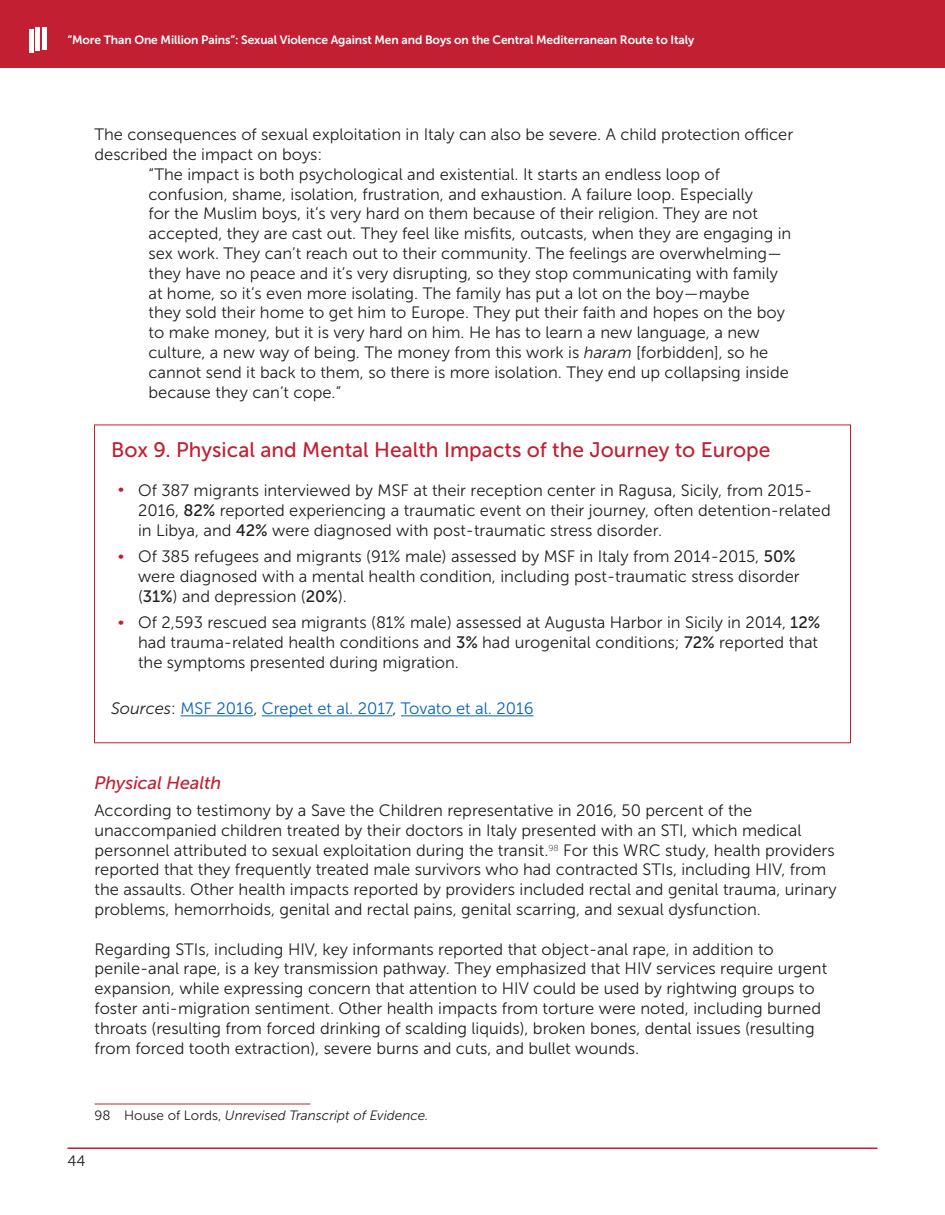
<style>
.page{position:relative;width:945px;height:1215px;background:#fff}
.page>*{position:absolute;margin:0;border:0;box-sizing:border-box;transform-origin:0 0}
.Red_Heading{font:21px "Museo Sans 500";color:#c21f32}
.Heading_4{font:italic 18px "Museo Sans 500";color:#c21f32}
.Indented_para_main_b{font:16.5px/19.8px "Museo Sans 300";color:#231f20}
.Body{font:16.5px/19.8px "Museo Sans 300";color:#231f20}
.MainBody{font:16.5px "Museo Sans 300";color:#0563c1}
.t1{font:15px "Museo Sans 300";color:#231f20}
.MainBody_Footnote{font:italic 13.5px "Museo Sans 300";color:#231f20}
.t2{font:12px "Museo Sans 700";letter-spacing:-.01em;color:#fff}
.s1{font-style:italic}
.s2{font-size:14.85px;color:#c21f32}
.s3{font-family:"Museo Sans 500"}
.s4{font-style:italic;color:#231f20}
.s5{color:#231f20}
.s6{font-style:normal}
</style>
<div class="page">
<div style="left:0;top:0;width:945px;height:68px;background:#c21f32"></div>
<div style="left:35px;top:28px;width:5px;height:23px;background:#fff"></div>
<div style="left:29px;top:29px;width:5px;height:24px;background:#fff"></div>
<div style="left:42px;top:27px;width:5px;height:22px;background:#fff"></div>
<hr style="left:68px;top:1148px;width:810px;height:1px;background:#c21f32">
<hr style="left:94px;top:1104px;width:216px;height:1px;background:#c21f32">
<hr style="left:181px;top:715px;width:72px;height:1px;background:#0563c1">
<hr style="left:262px;top:715px;width:130px;height:1px;background:#0563c1">
<hr style="left:401px;top:715px;width:133px;height:1px;background:#0563c1">
<p class="t2" style="left:68px;top:33px;width:628px">“More Than One Million Pains”: Sexual Violence Against Men and Boys on the Central Mediterranean Route to Italy</p>
<p class="Body" style="left:94px;top:125px;width:700px">The consequences of sexual exploitation in Italy can also be severe. A child protection officer described the impact on boys:</p>
<p class="Indented_para_main_b" style="left:148px;top:164px;width:644px">“The impact is both psychological and existential. It starts an endless loop of confusion, shame, isolation, frustration, and exhaustion. A failure loop. Especially<br>for the Muslim boys, it’s very hard on them because of their religion. They are not accepted, they are cast out. They feel like misfits, outcasts, when they are engaging in sex work. They can’t reach out to their community. The feelings are overwhelming— they have no peace and it’s very disrupting, so they stop communicating with family at home, so it’s even more isolating. The family has put a lot on the boy—maybe<br>they sold their home to get him to Europe. They put their faith and hopes on the boy to make money, but it is very hard on him. He has to learn a new language, a new culture, a new way of being. The money from this work is <span class="s1">haram</span> [forbidden], so he cannot send it back to them, so there is more isolation. They end up collapsing inside because they can’t cope.”</p>
<p class="Red_Heading" style="left:111px;top:439px;width:661px">Box 9. Physical and Mental Health Impacts of the Journey to Europe</p>
<p class="Indented_para_main_b" style="left:138px;top:481px;width:694px;text-indent:-20px"><span class="s2">•</span> Of 387 migrants interviewed by MSF at their reception center in Ragusa, Sicily, from 2015-<br>2016, <span class="s3">82%</span> reported experiencing a traumatic event on their journey, often detention-related in Libya, and <span class="s3">42%</span> were diagnosed with post-traumatic stress disorder.</p>
<p class="Indented_para_main_b" style="left:138px;top:547px;width:663px;text-indent:-20px"><span class="s2">•</span> Of 385 refugees and migrants (91% male) assessed by MSF in Italy from 2014-2015, <span class="s3">50% </span>were diagnosed with a mental health condition, including post-traumatic stress disorder (<span class="s3">31%</span>) and depression (<span class="s3">20%</span>).</p>
<p class="Indented_para_main_b" style="left:138px;top:613px;width:684px;text-indent:-20px"><span class="s2">•</span> Of 2,593 rescued sea migrants (81% male) assessed at Augusta Harbor in Sicily in 2014, <span class="s3">12% </span>had trauma-related health conditions and <span class="s3">3%</span> had urogenital conditions; <span class="s3">72%</span> reported that the symptoms presented during migration.</p>
<p class="MainBody" style="left:111px;top:700px;width:424px"><span class="s4">Sources</span><span class="s5">:</span> MSF 2016<span class="s5">,</span> Crepet et al. 2017<span class="s5">,</span> Tovato et al. 2016</p>
<p class="Heading_4" style="left:94px;top:773px;width:128px">Physical Health</p>
<p class="Body" style="left:94px;top:800px;width:744px">According to testimony by a Save the Children representative in 2016, 50 percent of the unaccompanied children treated by their doctors in Italy presented with an STI, which medical personnel attributed to sexual exploitation during the transit.<sup>98</sup> For this WRC study, health providers reported that they frequently treated male survivors who had contracted STIs, including HIV, from the assaults. Other health impacts reported by providers included rectal and genital trauma, urinary problems, hemorrhoids, genital and rectal pains, genital scarring, and sexual dysfunction.</p>
<p class="Body" style="left:94px;top:939px;width:734px">Regarding STIs, including HIV, key informants reported that object-anal rape, in addition to penile-anal rape, is a key transmission pathway. They emphasized that HIV services require urgent expansion, while expressing concern that attention to HIV could be used by rightwing groups to foster anti-migration sentiment. Other health impacts from torture were noted, including burned throats (resulting from forced drinking of scalding liquids), broken bones, dental issues (resulting from forced tooth extraction), severe burns and cuts, and bullet wounds.</p>
<p class="MainBody_Footnote" style="left:94px;top:1109px;width:336px"><span class="s6">98 House of Lords,</span> Unrevised Transcript of Evidence.</p>
<p class="t1" style="left:68px;top:1153px;width:19px">44</p>
</div>
